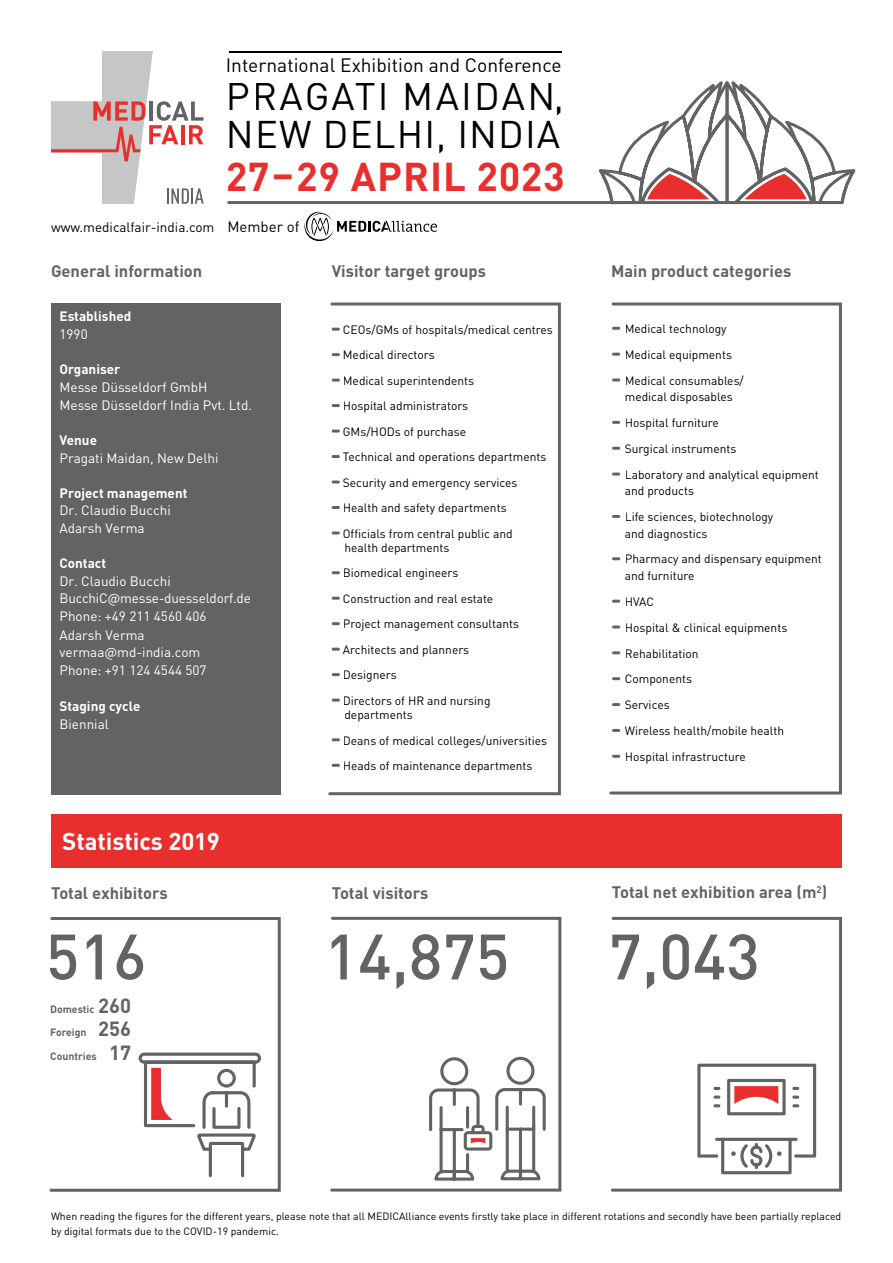
<style>
.page{position:relative;width:893px;height:1263px;background:#fff}
.page>*{position:absolute;margin:0;border:0;box-sizing:border-box;transform-origin:0 0}
.t1{font:500 63px "DIN Pro";color:#626463}
.t2{font:700 39.75px "DIN Pro";letter-spacing:.015em;color:#e92f2d}
.t3{font:38.1px/37.5px "DIN Pro";letter-spacing:.03em;color:#000}
.t4{font:700 24px "DIN Pro";color:#fff}
.t5{font:19.2px "DIN Pro";color:#000}
.t6{font:700 16.5px "DIN Pro";color:#626463}
.t7{font:13.5px/18.1px "DIN Pro";color:#fff}
.t8{font:700 13.5px "DIN Pro";color:#fff}
.t9{font:13.5px "DIN Pro";color:#000}
.t10{font:13.5px/17.4px "DIN Pro";color:#fff}
.t11{font:12px/25.5px "DIN Pro";color:#000}
.t12{font:10.5px/15px "DIN Pro";color:#000}
.t13{font:700 10.5px "DIN Pro";color:#626463}
.s1{font-size:15px}
.s2{font-style:inherit}
.s3{font-size:20.25px}
</style>
<div class="page">
<div style="left:51px;top:302px;width:230px;height:492px;background:#626463"></div>
<div style="left:51px;top:814px;width:791px;height:53px;background:#e92f2d"></div>
<svg style="left:330px;top:917px;width:231px;height:274px"></svg>
<svg style="left:50px;top:917px;width:231px;height:275px"></svg>
<svg style="left:611px;top:917px;width:231px;height:274px"></svg>
<svg style="left:139px;top:1052px;width:122px;height:125px"></svg>
<svg style="left:697px;top:1064px;width:119px;height:110px"></svg>
<svg style="left:429px;top:1057px;width:117px;height:123px"></svg>
<svg style="left:609px;top:302px;width:233px;height:492px"></svg>
<svg style="left:328px;top:302px;width:233px;height:493px"></svg>
<svg style="left:51px;top:51px;width:153px;height:153px"></svg>
<hr style="left:229px;top:51px;width:332px;height:1px;background:#000">
<svg style="left:304px;top:212px;width:133px;height:29px"></svg>
<hr style="left:227px;top:201px;width:392px;height:3px;background:#626463;border-radius:2px">
<svg style="left:599px;top:81px;width:256px;height:123px"></svg>
<h3 class="t5" style="left:226px;top:52px;width:337px">International Exhibition and Conference</h3>
<h3 class="t3" style="left:226px;top:76px;width:339px">PRAGATI MAIDAN,<br>NEW DELHI, INDIA</h3>
<h2 class="t2" style="left:226px;top:150px;width:340px">27–29 APRIL 2023</h2>
<p class="t9" style="left:51px;top:218px;width:250px">www.medicalfair-india.com <span class="s1">Member of</span></p>
<h3 class="t6" style="left:51px;top:260px;width:153px">General information</h3>
<h3 class="t6" style="left:332px;top:260px;width:156px">Visitor target groups</h3>
<p class="t8" style="left:60px;top:307px;width:73px">Established</p>
<p class="t7" style="left:60px;top:325px;width:30px">1990</p>
<p class="t8" style="left:60px;top:360px;width:62px">Organiser</p>
<p class="t7" style="left:60px;top:378px;width:194px">Messe Düsseldorf GmbH<br>Messe Düsseldorf India Pvt. Ltd.</p>
<p class="t8" style="left:60px;top:431px;width:39px">Venue</p>
<p class="t7" style="left:60px;top:449px;width:160px">Pragati Maidan, New Delhi</p>
<p class="t8" style="left:60px;top:484px;width:130px">Project management</p>
<p class="t10" style="left:60px;top:501px;width:113px">Dr. Claudio Bucchi<br>Adarsh Verma</p>
<p class="t8" style="left:60px;top:554px;width:48px">Contact</p>
<p class="t7" style="left:60px;top:571px;width:193px"><span class="s2">Dr. Claudio Bucchi<br>BucchiC</span>@messe-duesseldorf.de<br>Phone: +49 211 4560 4<span class="s2">06<br></span>Adarsh Verma</p>
<p class="t7" style="left:60px;top:642px;width:149px"><span class="s2">v</span>erma<span class="s2">a</span>@md-india.com<br>Phone: +91 124 4544 507</p>
<p class="t8" style="left:60px;top:697px;width:82px">Staging cycle</p>
<p class="t7" style="left:60px;top:715px;width:51px">Biennial</p>
<h3 class="t4" style="left:62px;top:825px;width:159px">Statistics 2019</h3>
<h3 class="t6" style="left:51px;top:881px;width:118px">Total exhibitors</h3>
<h1 class="t1" style="left:46px;top:914px;width:102px">516</h1>
<p class="t13" style="left:50px;top:1002px;width:83px">Domestic <span class="s3">260</span></p>
<p class="t13" style="left:50px;top:1025px;width:83px">Foreign <span class="s3">256</span></p>
<p class="t13" style="left:50px;top:1049px;width:82px">Countries <span class="s3">17</span></p>
<p class="t11" style="left:343px;top:316px;width:211px">CEOs/GMs of hospitals/medical centres<br>Medical directors<br>Medical superintendents<br>Hospital administrators<br>GMs/HODs of purchase<br>Technical and operations departments<br>Security and emergency services<br>Health and safety departments<br>Officials from central public and</p>
<p class="t11" style="left:343px;top:534px;width:178px">health departments<br>Biomedical engineers<br>Construction and real estate<br>Project management consultants<br>Architects and planners<br>Designers<br>Directors of HR and nursing</p>
<p class="t11" style="left:343px;top:701px;width:206px">departments<br>Deans of medical colleges/universities<br>Heads of maintenance departments</p>
<h3 class="t6" style="left:332px;top:881px;width:98px">Total visitors</h3>
<h1 class="t1" style="left:324px;top:914px;width:187px">14,875</h1>
<h3 class="t6" style="left:611px;top:260px;width:182px">Main product categories</h3>
<p class="t11" style="left:625px;top:315px;width:121px">Medical technology<br>Medical equipments<br>Medical consumables/</p>
<p class="t11" style="left:625px;top:383px;width:196px">medical disposables<br>Hospital furniture<br>Surgical instruments<br>Laboratory and analytical equipment</p>
<p class="t11" style="left:625px;top:477px;width:150px">and products<br>Life sciences, biotechnology</p>
<p class="t11" style="left:625px;top:520px;width:199px">and diagnostics<br>Pharmacy and dispensary equipment</p>
<p class="t11" style="left:625px;top:562px;width:164px">and furniture<br>HVAC<br>Hospital &amp; clinical equipments<br>Rehabilitation<br>Components<br>Services<br>Wireless health/mobile health<br>Hospital infrastructure</p>
<h3 class="t6" style="left:612px;top:881px;width:217px">Total net exhibition area (m<sup>2</sup>)</h3>
<h1 class="t1" style="left:608px;top:914px;width:153px">7,043</h1>
<p class="t12" style="left:51px;top:1208px;width:792px">When reading the figures for the different years, please note that all MEDICAlliance events firstly take place in different rotations and secondly have been partially replaced by digital formats due to the COVID-19 pandemic.</p>
</div>
